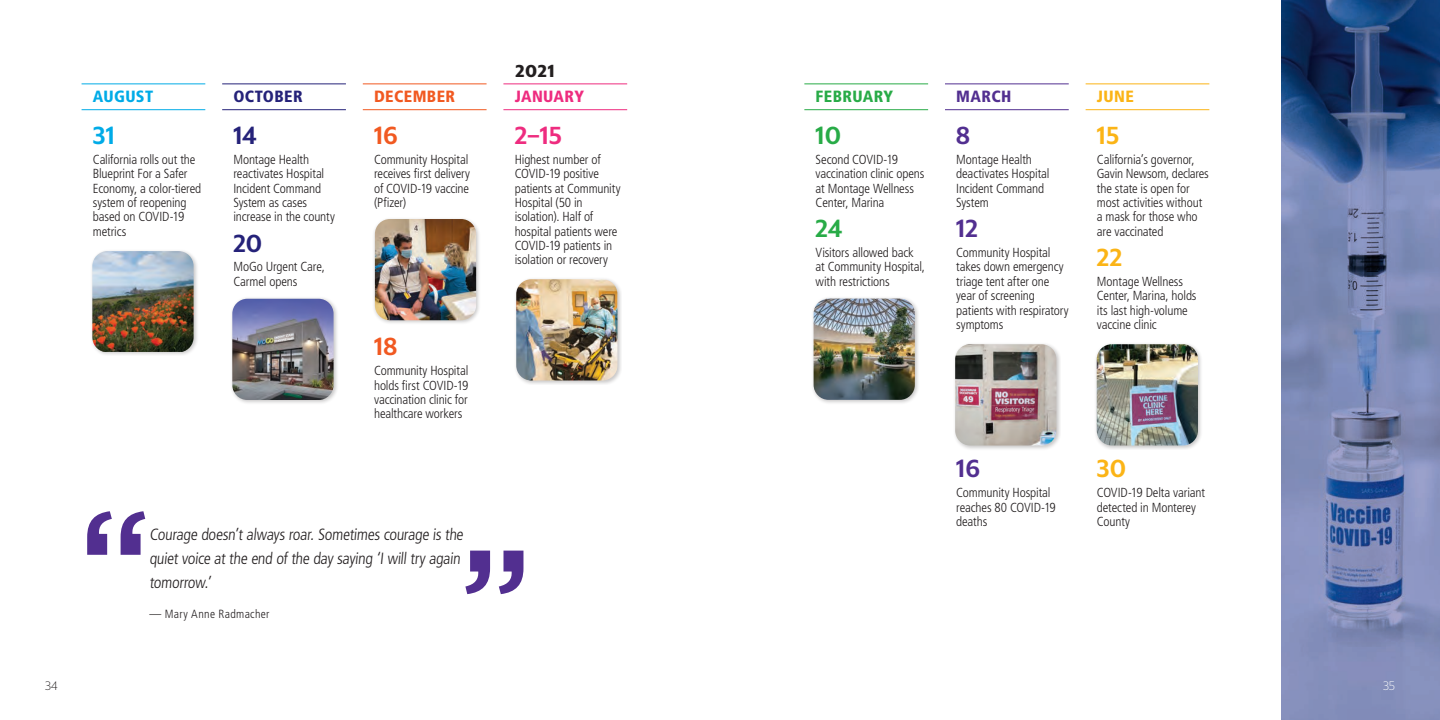
<style>
.page{position:relative;width:1440px;height:720px;background:#fff}
.page>*{position:absolute;margin:0;border:0;box-sizing:border-box;transform-origin:0 0}
.Timeline_Date{font:500 25px "Sanomat Sans";color:#fbb416}
.Timeline_Date-2{font:500 25px "Sanomat Sans";color:#522f90}
.Timeline_Date-3{font:500 25px "Sanomat Sans";color:#252279}
.Timeline_Date-4{font:500 25px "Sanomat Sans";color:#f15921}
.Timeline_Date-5{font:500 25px "Sanomat Sans";color:#ee2c7f}
.Timeline_Date-6{font:500 25px "Sanomat Sans";color:#28ab47}
.Timeline_Date-7{font:500 25px "Sanomat Sans";color:#00abe7}
.Timeline_Year{font:700 17.5px "Sanomat Sans";color:#231f20}
.Intro_paragraph{font:300 condensed 16.25px/23.8px "Frutiger LT Std";color:#231f20}
.Timeline_MONTH{font:900 condensed 16.25px "Frutiger LT Std";letter-spacing:.025em;color:#f15921}
.Timeline_MONTH-2{font:900 condensed 16.25px "Frutiger LT Std";letter-spacing:.025em;color:#28ab47}
.Timeline_MONTH-3{font:900 condensed 16.25px "Frutiger LT Std";letter-spacing:.025em;color:#252279}
.Timeline_MONTH-4{font:900 condensed 16.25px "Frutiger LT Std";letter-spacing:.015em;color:#ee2c7f}
.Timeline_MONTH-5{font:900 condensed 16.25px "Frutiger LT Std";letter-spacing:.025em;color:#00abe7}
.Timeline_MONTH-6{font:900 condensed 16.25px "Frutiger LT Std";letter-spacing:.025em;color:#522f90}
.Timeline_MONTH-7{font:900 condensed 16.25px "Frutiger LT Std";color:#fbb416}
.Timeline_event{font:300 condensed 13.12px/14.4px "Frutiger LT Std";letter-spacing:-.01em;color:#231f20}
.t1{font:200 12.5px "Sanomat Sans";color:#231f20}
.t2{font:200 12.5px "Sanomat Sans";color:#fff}
.Intro_paragraph-2{font:300 condensed 11.88px "Frutiger LT Std";letter-spacing:.03em;color:#231f20}
</style>
<div class="page">
<hr style="left:82px;top:84px;width:123px;height:1px;background:#00abe7">
<hr style="left:82px;top:109px;width:123px;height:1px;background:#00abe7">
<hr style="left:222px;top:84px;width:124px;height:1px;background:#252279">
<hr style="left:222px;top:109px;width:124px;height:1px;background:#252279">
<hr style="left:363px;top:84px;width:124px;height:1px;background:#f15921">
<hr style="left:363px;top:109px;width:124px;height:1px;background:#f15921">
<hr style="left:503px;top:84px;width:124px;height:1px;background:#ee2c7f">
<hr style="left:503px;top:109px;width:124px;height:1px;background:#ee2c7f">
<hr style="left:804px;top:84px;width:124px;height:1px;background:#28ab47">
<hr style="left:804px;top:109px;width:124px;height:1px;background:#28ab47">
<hr style="left:945px;top:84px;width:124px;height:1px;background:#522f90">
<hr style="left:945px;top:109px;width:124px;height:1px;background:#522f90">
<hr style="left:1086px;top:84px;width:123px;height:1px;background:#fbb416">
<hr style="left:1086px;top:109px;width:123px;height:1px;background:#fbb416">
<div style="left:230px;top:296px;width:108px;height:109px;background:#231f20;opacity:.25"></div>
<img style="left:232px;top:299px;width:102px;height:101px">
<div style="left:90px;top:249px;width:109px;height:108px;background:#231f20;opacity:.25"></div>
<img style="left:92px;top:251px;width:102px;height:101px">
<div style="left:372px;top:216px;width:109px;height:109px;background:#231f20;opacity:.25"></div>
<img style="left:375px;top:219px;width:101px;height:101px">
<div style="left:514px;top:277px;width:108px;height:108px;background:#231f20;opacity:.25"></div>
<img style="left:516px;top:279px;width:102px;height:101px">
<div style="left:811px;top:296px;width:109px;height:109px;background:#231f20;opacity:.25"></div>
<img style="left:814px;top:299px;width:101px;height:101px">
<div style="left:952px;top:342px;width:109px;height:108px;background:#231f20;opacity:.25"></div>
<img style="left:955px;top:344px;width:101px;height:101px">
<div style="left:1094px;top:342px;width:109px;height:108px;background:#231f20;opacity:.25"></div>
<img style="left:1097px;top:344px;width:101px;height:101px">
<svg style="left:1281px;top:0;width:159px;height:720px;background:#6678a6"></svg>
<svg style="left:87px;top:511px;width:58px;height:44px"></svg>
<svg style="left:465px;top:551px;width:58px;height:43px"></svg>
<p class="Timeline_MONTH-5" style="left:93px;top:87px;width:62px">AUGUST</p>
<p class="Timeline_Date-7" style="left:93px;top:116px;width:23px">31</p>
<p class="Timeline_event" style="left:93px;top:152px;width:110px">California rolls out the<br>Blueprint For a Safer<br>Economy, a color-tiered system of reopening based on COVID-19 metrics</p>
<p class="Timeline_MONTH-3" style="left:233px;top:87px;width:71px">OCTOBER</p>
<p class="Timeline_Date-3" style="left:233px;top:116px;width:25px">14</p>
<p class="Timeline_event" style="left:233px;top:152px;width:103px">Montage Health reactivates Hospital<br>Incident Command<br>System as cases increase in the county</p>
<p class="Timeline_Date-3" style="left:233px;top:224px;width:30px">20</p>
<p class="Timeline_event" style="left:233px;top:260px;width:93px">MoGo Urgent Care,<br>Carmel opens</p>
<p class="Timeline_MONTH" style="left:374px;top:87px;width:83px">DECEMBER</p>
<p class="Timeline_Date-4" style="left:374px;top:116px;width:25px">16</p>
<p class="Timeline_event" style="left:374px;top:152px;width:97px">Community Hospital receives first delivery of COVID-19 vaccine (Pfizer)</p>
<p class="Timeline_Date-4" style="left:374px;top:327px;width:25px">18</p>
<p class="Timeline_event" style="left:374px;top:364px;width:96px;text-align:justify">Community Hospital holds first COVID-19 vaccination clinic for healthcare workers</p>
<p class="Intro_paragraph" style="left:149px;top:523px;width:317px">Courage doesn’t always roar. Sometimes courage is the quiet voice at the end of the day saying ‘I will try again tomorrow.’</p>
<p class="Intro_paragraph-2" style="left:149px;top:608px;width:122px">— Mary Anne Radmacher</p>
<p class="Timeline_Year" style="left:516px;top:57px;width:41px">2021</p>
<p class="Timeline_MONTH-4" style="left:515px;top:87px;width:71px">JANUARY</p>
<p class="Timeline_Date-5" style="left:515px;top:116px;width:49px">2–15</p>
<p class="Timeline_event" style="left:515px;top:152px;width:107px">Highest number of<br>COVID-19 positive patients at Community<br>Hospital (50 in isolation). Half of hospital patients were<br>COVID-19 patients in isolation or recovery</p>
<p class="Timeline_MONTH-2" style="left:816px;top:87px;width:79px">FEBRUARY</p>
<p class="Timeline_Date-6" style="left:816px;top:116px;width:27px">10</p>
<p class="Timeline_event" style="left:816px;top:152px;width:110px">Second COVID-19 vaccination clinic opens at Montage Wellness<br>Center, Marina</p>
<p class="Timeline_Date-6" style="left:816px;top:209px;width:28px">24</p>
<p class="Timeline_event" style="left:816px;top:246px;width:111px">Visitors allowed back at Community Hospital, with restrictions</p>
<p class="Timeline_MONTH-6" style="left:956px;top:87px;width:57px">MARCH</p>
<p class="Timeline_Date-2" style="left:956px;top:116px;width:15px">8</p>
<p class="Timeline_event" style="left:956px;top:152px;width:95px">Montage Health deactivates Hospital<br>Incident Command<br>System</p>
<p class="Timeline_Date-2" style="left:956px;top:209px;width:23px">12</p>
<p class="Timeline_event" style="left:956px;top:246px;width:114px">Community Hospital takes down emergency triage tent after one year of screening patients with respiratory symptoms</p>
<p class="Timeline_MONTH-7" style="left:1097px;top:87px;width:39px">JUNE</p>
<p class="Timeline_Date" style="left:1097px;top:116px;width:24px">15</p>
<p class="Timeline_event" style="left:1097px;top:152px;width:113px">California’s governor,<br>Gavin Newsom, declares the state is open for most activities without a mask for those who are vaccinated</p>
<p class="Timeline_Date" style="left:1097px;top:238px;width:27px">22</p>
<p class="Timeline_event" style="left:1097px;top:274px;width:101px">Montage Wellness<br>Center, Marina, holds its last high-volume vaccine clinic</p>
<p class="Timeline_Date-2" style="left:956px;top:449px;width:25px">16</p>
<p class="Timeline_event" style="left:956px;top:486px;width:101px">Community Hospital reaches 80 COVID-19 deaths</p>
<p class="Timeline_Date" style="left:1097px;top:449px;width:30px">30</p>
<p class="Timeline_event" style="left:1097px;top:486px;width:110px">COVID-19 Delta variant detected in Monterey<br>County</p>
<p class="t1" style="left:45px;top:677px;width:14px">34</p>
<p class="t2" style="left:1383px;top:677px;width:13px">35</p>
</div>
